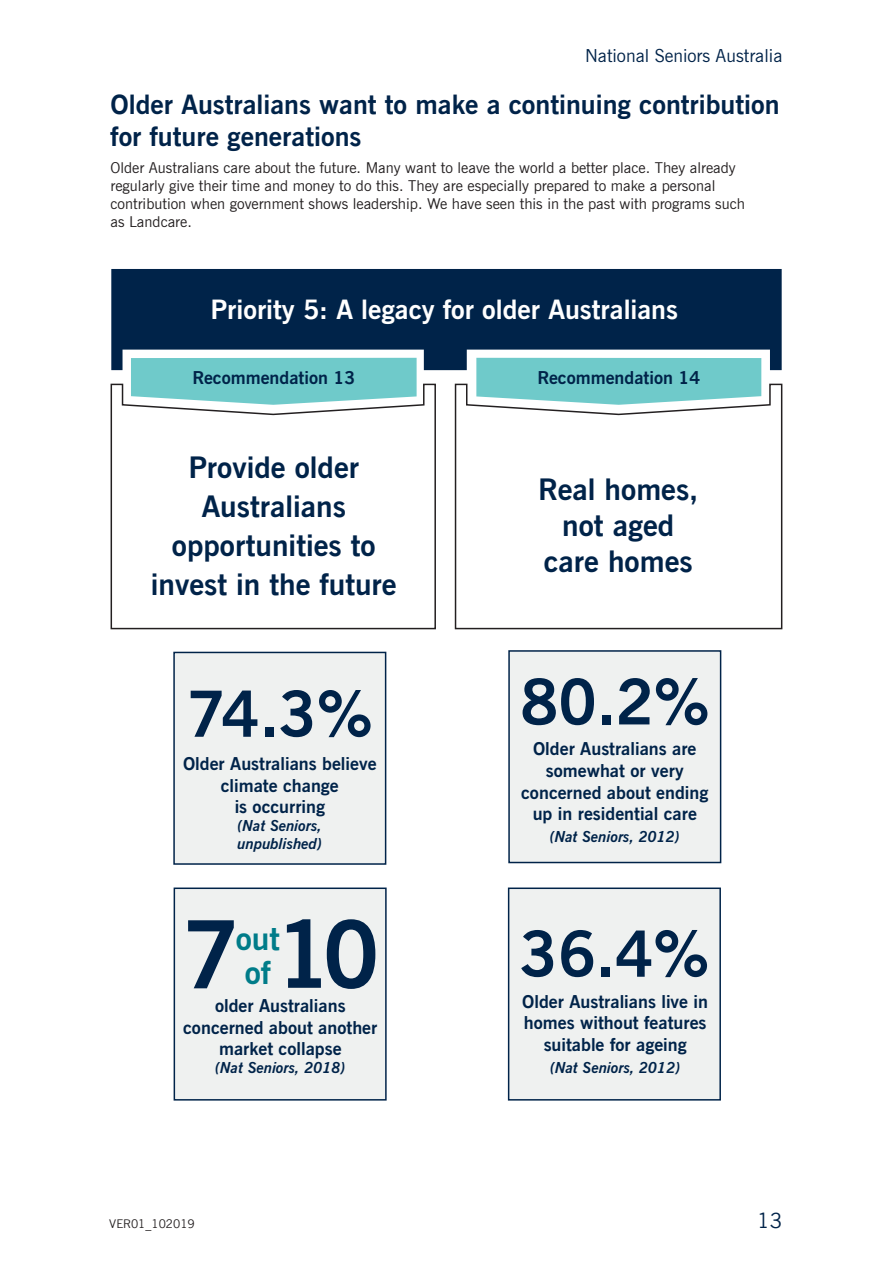
<style>
.page{position:relative;width:893px;height:1263px;background:#fff}
.page>*{position:absolute;margin:0;border:0;box-sizing:border-box;transform-origin:0 0}
._001_MainHeading{font:700 93px "News Gothic BT";color:#002349}
._001_MainHeading-2{font:700 63px "News Gothic BT";color:#002349}
._001_MainHeading-3{font:700 31.95px/34px "News Gothic BT";color:#007c89}
._001_MainHeading-4{font:700 30px/39px "News Gothic BT";color:#002349;text-align:center}
._001_MainHeading-5{font:700 27px/32.4px "News Gothic BT";color:#002349}
._001_MainHeading-6{font:700 27px "News Gothic BT";color:#fff}
.t1{font:21px "News Gothic BT";color:#002349}
._001_MainHeading-7{font:700 18px/21.6px "News Gothic BT";color:#002349;text-align:center}
.t2{font:18px "News Gothic BT";color:#002349}
._005_BodyCopy{font:15px/18px "News Gothic BT";color:#231f20}
._001_MainHeading-8{font:italic 700 15px/18px "News Gothic BT";color:#002349}
.t3{font:12px "News Gothic BT";color:#231f20}
</style>
<div class="page">
<svg style="left:111px;top:269px;width:671px;height:101px;background:#173759"></svg>
<svg style="left:111px;top:383px;width:671px;height:246px"></svg>
<svg style="left:476px;top:358px;width:285px;height:47px;background:#7dcfcf"></svg>
<svg style="left:131px;top:358px;width:286px;height:47px;background:#7ccfcf"></svg>
<div style="left:173px;top:652px;width:213px;height:213px;background:#eff1f0;border:2px solid #002349"></div>
<div style="left:174px;top:887px;width:213px;height:213px;background:#eff1f0;border:2px solid #002349"></div>
<div style="left:508px;top:650px;width:213px;height:213px;background:#eff1f0;border:2px solid #002349"></div>
<div style="left:508px;top:887px;width:213px;height:213px;background:#eff1f0;border:2px solid #002349"></div>
<p class="t2" style="left:585px;top:45px;width:199px">National Seniors Australia</p>
<p class="_001_MainHeading-5" style="left:111px;top:88px;width:671px">Older Australians want to make a continuing contribution for future generations</p>
<p class="_005_BodyCopy" style="left:111px;top:159px;width:636px">Older Australians care about the future. Many want to leave the world a better place. They already regularly give their time and money to do this. They are especially prepared to make a personal contribution when government shows leadership. We have seen this in the past with programs such as Landcare.</p>
<p class="_001_MainHeading-6" style="left:211px;top:293px;width:469px">Priority 5: A legacy for older Australians</p>
<p class="_001_MainHeading-7" style="left:192px;top:366px;width:164px">Recommendation 13</p>
<p class="_001_MainHeading-4" style="left:151px;top:447px;width:247px">Provide older<br>Australians opportunities to invest in the future</p>
<p class="_001_MainHeading-7" style="left:537px;top:366px;width:164px">Recommendation 14</p>
<p class="_001_MainHeading-4" style="left:538px;top:471px;width:162px;line-height:36px">Real homes, not aged care homes</p>
<p class="_001_MainHeading-2" style="left:187px;top:676px;width:187px">74.3%</p>
<p class="_001_MainHeading-2" style="left:520px;top:664px;width:191px">80.2%</p>
<p class="_001_MainHeading-7" style="left:183px;top:753px;width:195px">Older Australians believe climate change<br>is occurring</p>
<p class="_001_MainHeading-8" style="left:238px;top:817px;width:86px">(Nat Seniors, unpublished)</p>
<p class="_001_MainHeading-7" style="left:521px;top:738px;width:189px">Older Australians are somewhat or very concerned about ending up in residential care</p>
<p class="_001_MainHeading-8" style="left:550px;top:828px;width:132px">(Nat Seniors, 2012)</p>
<p class="_001_MainHeading" style="left:183px;top:898px;width:198px">7 10</p>
<p class="_001_MainHeading-3" style="left:236px;top:921px;width:46px">out of</p>
<p class="_001_MainHeading-2" style="left:520px;top:916px;width:191px">36.4%</p>
<p class="_001_MainHeading-7" style="left:183px;top:995px;width:196px">older Australians concerned about another market collapse</p>
<p class="_001_MainHeading-8" style="left:215px;top:1059px;width:132px">(Nat Seniors, 2018)</p>
<p class="_001_MainHeading-7" style="left:522px;top:990px;width:187px">Older Australians live in homes without features suitable for ageing</p>
<p class="_001_MainHeading-8" style="left:550px;top:1058px;width:132px">(Nat Seniors, 2012)</p>
<p class="t3" style="left:109px;top:1216px;width:87px">VER01_102019</p>
<p class="t1" style="left:757px;top:1208px;width:27px">13</p>
</div>
